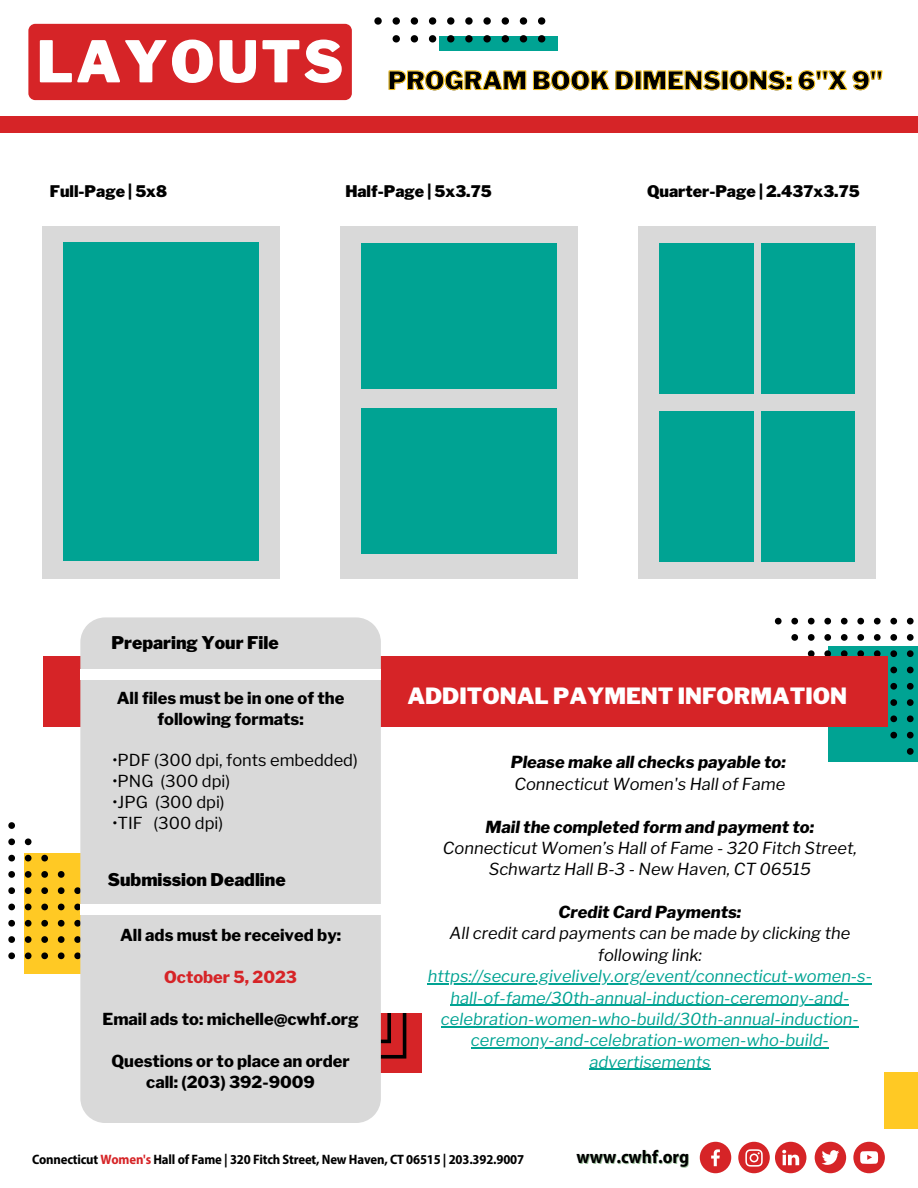
<style>
.page{position:relative;width:918px;height:1188px;background:#fff}
.page>*{position:absolute;margin:0;border:0;box-sizing:border-box;transform-origin:0 0}
.t1{font:900 57px "Libre Franklin";letter-spacing:.04em;color:#fff}
.t2{font:900 25.2px "Libre Franklin";color:#000}
.t3{font:900 22.2px "Libre Franklin";color:#fff}
.t4{font:700 semi-condensed 18.45px "Myriad Pro";color:#000}
.t5{font:900 17.4px "Libre Franklin";color:#000}
.t6{font:italic 16.5px/21.3px "Libre Franklin";color:#00a393;text-align:center}
.t7{font:italic 16.5px/21.3px "Libre Franklin";color:#000;text-align:center}
.t8{font:800 16.5px/21px "Libre Franklin";color:#000;text-align:center}
.t9{font:italic 800 16.5px "Libre Franklin";color:#000}
.t10{font:16.5px "Libre Franklin";color:#000}
.t11{font:800 16.5px "Libre Franklin";color:#d62427}
.t12{font:900 15.9px "Libre Franklin";color:#000}
.t13{font:700 semi-condensed 13.65px "Myriad Pro";letter-spacing:-.015em;color:#000}
.s1{color:#d62427}
</style>
<div class="page">
<div style="left:439px;top:36px;width:118px;height:82px;background:#00a393"></div>
<svg style="left:538px;top:35px;width:7px;height:7px"></svg>
<svg style="left:520px;top:35px;width:7px;height:7px"></svg>
<svg style="left:502px;top:35px;width:7px;height:7px"></svg>
<svg style="left:483px;top:35px;width:8px;height:7px"></svg>
<svg style="left:465px;top:35px;width:8px;height:7px"></svg>
<svg style="left:447px;top:35px;width:7px;height:7px"></svg>
<svg style="left:429px;top:35px;width:7px;height:7px"></svg>
<svg style="left:411px;top:35px;width:7px;height:7px"></svg>
<svg style="left:393px;top:35px;width:7px;height:7px"></svg>
<svg style="left:538px;top:17px;width:7px;height:8px"></svg>
<svg style="left:520px;top:17px;width:7px;height:8px"></svg>
<svg style="left:502px;top:17px;width:7px;height:8px"></svg>
<svg style="left:483px;top:17px;width:8px;height:8px"></svg>
<svg style="left:465px;top:17px;width:8px;height:8px"></svg>
<svg style="left:447px;top:17px;width:7px;height:8px"></svg>
<svg style="left:429px;top:17px;width:7px;height:8px"></svg>
<svg style="left:411px;top:17px;width:7px;height:8px"></svg>
<svg style="left:393px;top:17px;width:7px;height:8px"></svg>
<svg style="left:374px;top:17px;width:8px;height:8px"></svg>
<div style="left:399px;top:51px;width:200px;height:158px;background:#fff"></div>
<div style="left:0;top:116px;width:918px;height:17px;background:#d62427"></div>
<div style="left:28px;top:24px;width:324px;height:76px;background:#d62427"></div>
<svg style="left:388px;top:70px;width:495px;height:21px"></svg>
<div style="left:43px;top:227px;width:237px;height:352px;background:#d9d9d9"></div>
<div style="left:63px;top:242px;width:196px;height:319px;background:#00a393"></div>
<div style="left:340px;top:227px;width:238px;height:352px;background:#d9d9d9"></div>
<div style="left:361px;top:243px;width:196px;height:145px;background:#00a393"></div>
<div style="left:361px;top:409px;width:196px;height:145px;background:#00a393"></div>
<div style="left:638px;top:227px;width:238px;height:352px;background:#d9d9d9"></div>
<div style="left:659px;top:243px;width:196px;height:319px;background:#00a393"></div>
<div style="left:638px;top:394px;width:238px;height:17px;background:#d9d9d9"></div>
<div style="left:754px;top:226px;width:6px;height:352px;background:#d9d9d9"></div>
<svg style="left:312px;top:1012px;width:109px;height:61px;fill:#d62427"></svg>
<div style="left:364px;top:766px;width:64px;height:247px;background:#fff"></div>
<hr style="left:428px;top:983px;width:444px;height:1px;background:#00a393">
<hr style="left:451px;top:1005px;width:398px;height:1px;background:#00a393">
<hr style="left:441px;top:1026px;width:418px;height:1px;background:#00a393">
<hr style="left:471px;top:1047px;width:358px;height:2px;background:#00a393">
<hr style="left:589px;top:1069px;width:121px;height:1px;background:#00a393">
<div style="left:24px;top:853px;width:74px;height:120px;background:#ffc924"></div>
<svg style="left:8px;top:822px;width:7px;height:7px"></svg>
<svg style="left:8px;top:838px;width:7px;height:7px"></svg>
<svg style="left:25px;top:838px;width:7px;height:7px"></svg>
<svg style="left:8px;top:855px;width:7px;height:6px"></svg>
<svg style="left:25px;top:855px;width:7px;height:6px"></svg>
<svg style="left:41px;top:855px;width:7px;height:6px"></svg>
<svg style="left:8px;top:871px;width:7px;height:7px"></svg>
<svg style="left:25px;top:871px;width:7px;height:7px"></svg>
<svg style="left:41px;top:871px;width:7px;height:7px"></svg>
<svg style="left:58px;top:871px;width:7px;height:7px"></svg>
<svg style="left:8px;top:887px;width:7px;height:7px"></svg>
<svg style="left:25px;top:887px;width:7px;height:7px"></svg>
<svg style="left:41px;top:887px;width:7px;height:7px"></svg>
<svg style="left:58px;top:887px;width:7px;height:7px"></svg>
<svg style="left:74px;top:887px;width:6px;height:7px"></svg>
<svg style="left:8px;top:904px;width:7px;height:6px"></svg>
<svg style="left:25px;top:904px;width:7px;height:6px"></svg>
<svg style="left:41px;top:904px;width:7px;height:6px"></svg>
<svg style="left:58px;top:904px;width:7px;height:6px"></svg>
<svg style="left:74px;top:904px;width:6px;height:6px"></svg>
<svg style="left:8px;top:920px;width:7px;height:7px"></svg>
<svg style="left:25px;top:920px;width:7px;height:7px"></svg>
<svg style="left:41px;top:920px;width:7px;height:7px"></svg>
<svg style="left:58px;top:920px;width:7px;height:7px"></svg>
<svg style="left:74px;top:920px;width:6px;height:7px"></svg>
<svg style="left:8px;top:936px;width:7px;height:7px"></svg>
<svg style="left:25px;top:936px;width:7px;height:7px"></svg>
<svg style="left:41px;top:936px;width:7px;height:7px"></svg>
<svg style="left:58px;top:936px;width:7px;height:7px"></svg>
<svg style="left:74px;top:936px;width:6px;height:7px"></svg>
<svg style="left:8px;top:952px;width:7px;height:7px"></svg>
<svg style="left:25px;top:952px;width:7px;height:7px"></svg>
<svg style="left:41px;top:952px;width:7px;height:7px"></svg>
<svg style="left:58px;top:952px;width:7px;height:7px"></svg>
<svg style="left:74px;top:952px;width:6px;height:7px"></svg>
<div style="left:828px;top:646px;width:90px;height:116px;background:#00a393"></div>
<svg style="left:907px;top:748px;width:7px;height:7px"></svg>
<svg style="left:907px;top:732px;width:7px;height:6px"></svg>
<svg style="left:890px;top:732px;width:7px;height:6px"></svg>
<svg style="left:907px;top:715px;width:7px;height:7px"></svg>
<svg style="left:890px;top:715px;width:7px;height:7px"></svg>
<svg style="left:907px;top:699px;width:7px;height:7px"></svg>
<svg style="left:890px;top:699px;width:7px;height:7px"></svg>
<svg style="left:907px;top:683px;width:7px;height:7px"></svg>
<svg style="left:890px;top:683px;width:7px;height:7px"></svg>
<svg style="left:907px;top:667px;width:7px;height:6px"></svg>
<svg style="left:890px;top:667px;width:7px;height:6px"></svg>
<svg style="left:907px;top:650px;width:7px;height:7px"></svg>
<svg style="left:890px;top:650px;width:7px;height:7px"></svg>
<svg style="left:874px;top:650px;width:7px;height:6px"></svg>
<svg style="left:857px;top:650px;width:7px;height:6px"></svg>
<svg style="left:841px;top:650px;width:7px;height:6px"></svg>
<svg style="left:824px;top:650px;width:7px;height:6px"></svg>
<svg style="left:808px;top:650px;width:7px;height:6px"></svg>
<svg style="left:907px;top:634px;width:7px;height:7px"></svg>
<svg style="left:890px;top:634px;width:7px;height:7px"></svg>
<svg style="left:874px;top:634px;width:7px;height:7px"></svg>
<svg style="left:857px;top:634px;width:7px;height:7px"></svg>
<svg style="left:841px;top:634px;width:7px;height:7px"></svg>
<svg style="left:824px;top:634px;width:7px;height:7px"></svg>
<svg style="left:808px;top:634px;width:7px;height:7px"></svg>
<svg style="left:791px;top:634px;width:7px;height:7px"></svg>
<svg style="left:907px;top:618px;width:7px;height:6px"></svg>
<svg style="left:890px;top:618px;width:7px;height:6px"></svg>
<svg style="left:874px;top:618px;width:7px;height:6px"></svg>
<svg style="left:857px;top:618px;width:7px;height:6px"></svg>
<svg style="left:841px;top:618px;width:7px;height:6px"></svg>
<svg style="left:824px;top:618px;width:7px;height:6px"></svg>
<svg style="left:808px;top:618px;width:7px;height:6px"></svg>
<svg style="left:791px;top:618px;width:7px;height:6px"></svg>
<svg style="left:775px;top:618px;width:7px;height:6px"></svg>
<div style="left:43px;top:656px;width:844px;height:71px;background:#d62427"></div>
<div style="left:80px;top:617px;width:301px;height:506px;background:#d9d9d9"></div>
<div style="left:80px;top:669px;width:301px;height:10px;background:#fff"></div>
<svg style="left:700px;top:1142px;width:31px;height:31px"></svg>
<svg style="left:853px;top:1142px;width:32px;height:31px"></svg>
<svg style="left:738px;top:1142px;width:68px;height:31px"></svg>
<svg style="left:815px;top:1142px;width:31px;height:31px"></svg>
<div style="left:80px;top:904px;width:301px;height:10px;background:#fff"></div>
<div style="left:885px;top:1073px;width:33px;height:56px;background:#ffc924"></div>
<p class="t1" style="left:37px;top:27px;width:308px">LAYOUTS</p>
<p class="t2" style="left:388px;top:65px;width:497px">PROGRAM BOOK DIMENSIONS: 6"X 9"</p>
<p class="t12" style="left:50px;top:181px;width:119px">Full-Page | 5x8</p>
<p class="t12" style="left:345px;top:181px;width:148px">Half-Page | 5x3.75</p>
<p class="t12" style="left:647px;top:181px;width:214px">Quarter-Page | 2.437x3.75</p>
<p class="t5" style="left:112px;top:632px;width:169px">Preparing Your File</p>
<p class="t8" style="left:117px;top:688px;width:229px">All files must be in one of the following formats:</p>
<p class="t10" style="left:113px;top:750px;width:247px">•PDF (300 dpi, fonts embedded)</p>
<p class="t10" style="left:113px;top:771px;width:119px">•PNG (300 dpi)</p>
<p class="t10" style="left:113px;top:792px;width:114px">•JPG (300 dpi)</p>
<p class="t10" style="left:113px;top:813px;width:112px">•TIF (300 dpi)</p>
<p class="t5" style="left:108px;top:869px;width:179px">Submission Deadline</p>
<p class="t8" style="left:120px;top:925px;width:223px">All ads must be received by:</p>
<p class="t11" style="left:164px;top:967px;width:134px">October 5, 2023</p>
<p class="t8" style="left:102px;top:1009px;width:258px">Email ads to: michelle@cwhf.org</p>
<p class="t8" style="left:111px;top:1051px;width:240px">Questions or to place an order</p>
<p class="t8" style="left:146px;top:1071px;width:170px">call: (203) 392-9009</p>
<p class="t3" style="left:407px;top:683px;width:441px">ADDITONAL PAYMENT INFORMATION</p>
<p class="t9" style="left:511px;top:753px;width:276px">Please make all checks payable to:</p>
<p class="t7" style="left:514px;top:773px;width:272px">Connecticut Women's Hall of Fame</p>
<p class="t9" style="left:486px;top:817px;width:330px">Mail the completed form and payment to:</p>
<p class="t7" style="left:443px;top:837px;width:416px">Connecticut Women’s Hall of Fame - 320 Fitch Street,<br>Schwartz Hall B-3 - New Haven, CT 06515</p>
<p class="t9" style="left:559px;top:902px;width:184px">Credit Card Payments:</p>
<p class="t7" style="left:450px;top:923px;width:402px">All credit card payments can be made by clicking the following link:</p>
<p class="t6" style="left:428px;top:966px;width:446px">https://secure.givelively.org/event/connecticut-women-s&shy;hall-of-fame/30th-annual-induction-ceremony-and&shy;celebration-women-who-build/30th-annual-induction&shy;ceremony-and-celebration-women-who-build&shy;advertisements</p>
<p class="t13" style="left:32px;top:1154px;width:494px">Connecticut <span class="s1">Women's</span> Hall of Fame | 320 Fitch Street, New Haven, CT 06515 | 203.392.9007</p>
<p class="t4" style="left:577px;top:1149px;width:114px">www.cwhf.org</p>
</div>
